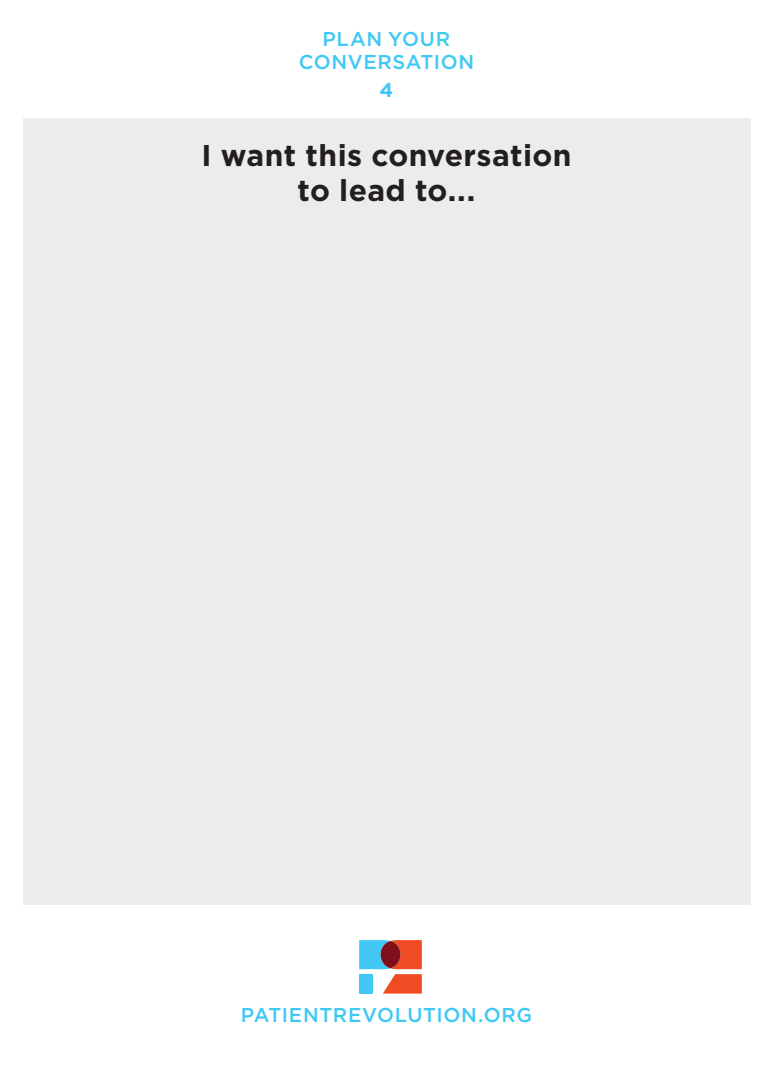
<style>
.page{position:relative;width:773px;height:1078px;background:#fff}
.page>*{position:absolute;margin:0;border:0;box-sizing:border-box;transform-origin:0 0}
.big_head{font:700 30px "Gotham";letter-spacing:.01em;color:#231f20}
.big_head-2{font:500 20px "Gotham";letter-spacing:.03em;color:#40c8f4}
.big_head-3{font:700 20px "Gotham";color:#40c8f4}
</style>
<div class="page">
<div style="left:23px;top:118px;width:727px;height:786px;background:#ececee"></div>
<svg style="left:359px;top:940px;width:63px;height:53px"></svg>
<div style="left:359px;top:973px;width:14px;height:20px;background:#40c7f4"></div>
<p class="big_head-2" style="left:322px;top:26px;width:129px">PLAN YOUR</p>
<p class="big_head-2" style="left:298px;top:49px;width:177px">CONVERSATION</p>
<p class="big_head-3" style="left:379px;top:76px;width:15px">4</p>
<p class="big_head" style="left:201px;top:135px;width:371px">I want this conversation</p>
<p class="big_head" style="left:297px;top:170px;width:179px">to lead to...</p>
<p class="big_head-2" style="left:241px;top:1001px;width:292px">PATIENTREVOLUTION.ORG</p>
</div>
